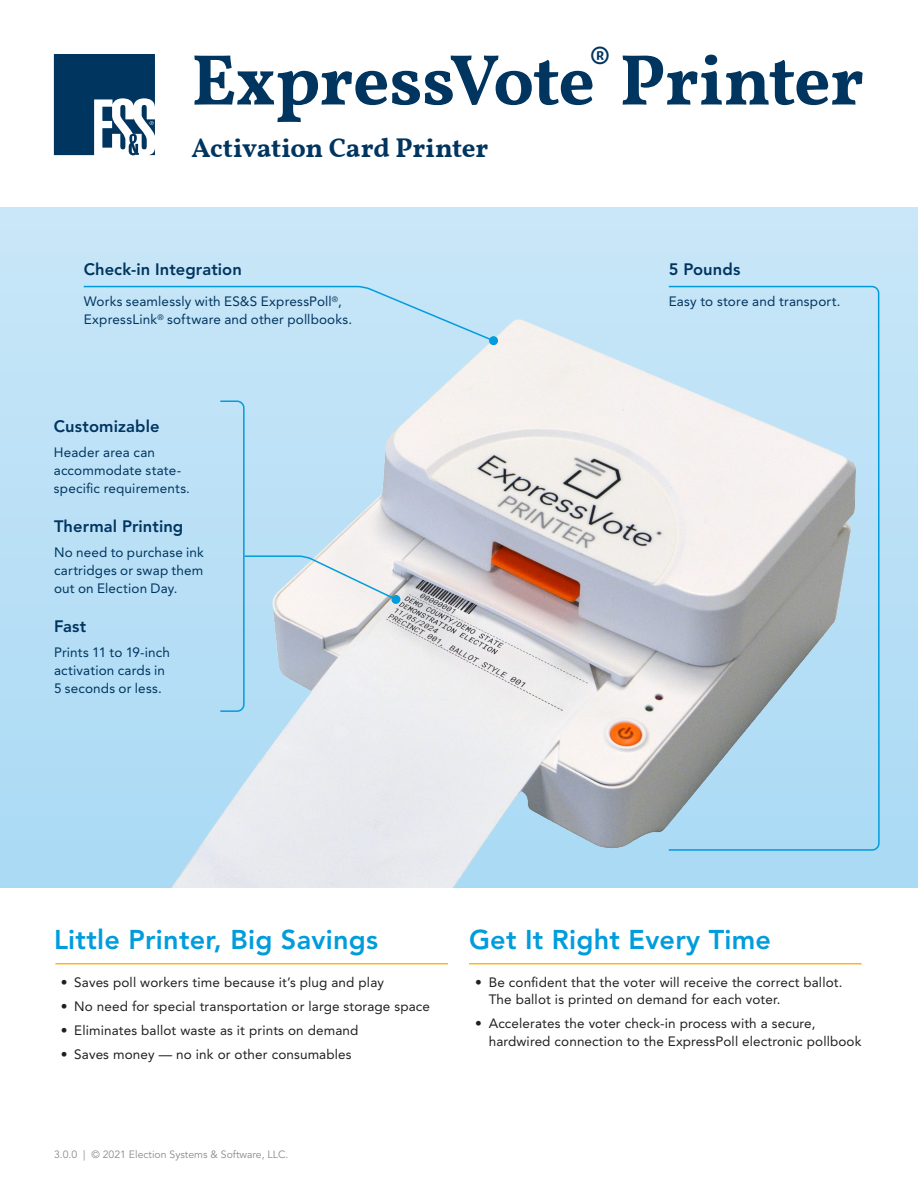
<style>
.page{position:relative;width:918px;height:1188px;background:#fff}
.page>*{position:absolute;margin:0;border:0;box-sizing:border-box;transform-origin:0 0}
.Product_Name{font:700 72px "Vollkorn";letter-spacing:-.015em;color:#003560}
.Subhead{font:800 27px "Avenir LT Std";letter-spacing:.01em;color:#009cdc}
.Product_Subtitle{font:700 27px "Vollkorn";letter-spacing:-.005em;color:#003560}
.Pointer_Label{font:800 16.5px "Avenir LT Std";letter-spacing:.005em;color:#003560}
.t1{font:13.5px/17.2px "Avenir LT Std";letter-spacing:.01em;color:#231f20}
.Pointer_Body{font:13.5px/18px "Avenir LT Std";letter-spacing:.015em;color:#003560}
.t2{font:10.5px "Avenir LT Std";color:#868a8e}
</style>
<div class="page">
<div style="left:0;top:207px;width:918px;height:681px;background:linear-gradient(to bottom,#c9e7f8,#aad9f4)"></div>
<img style="left:146px;top:305px;width:718px;height:583px">
<div style="left:82px;top:285px;width:414px;height:58px;background:#c4e4f7"></div>
<div style="left:489px;top:336px;width:9px;height:9px;background:#009cdc;border-radius:50%"></div>
<div style="left:391px;top:595px;width:9px;height:9px;background:#009cdc;border-radius:50%"></div>
<svg style="left:667px;top:285px;width:213px;height:566px;background:#bdd3df"></svg>
<svg style="left:219px;top:400px;width:179px;height:313px;background:#c7e0ef"></svg>
<hr style="left:55px;top:963px;width:393px;height:1px;background:#fcb61c">
<hr style="left:469px;top:963px;width:393px;height:1px;background:#fcb61c">
<svg style="left:54px;top:54px;width:101px;height:101px"></svg>
<p class="Product_Name" style="left:191px;top:26px;width:674px">ExpressVote<sup>®</sup> Printer</p>
<p class="Product_Subtitle" style="left:191px;top:128px;width:299px">Activation Card Printer</p>
<p class="Pointer_Label" style="left:84px;top:259px;width:160px">Check-in Integration</p>
<p class="Pointer_Body" style="left:84px;top:293px;width:270px">Works seamlessly with ES&amp;S ExpressPoll<sup>®</sup>,<br>ExpressLink<sup>®</sup> software and other pollbooks.</p>
<p class="Pointer_Label" style="left:54px;top:416px;width:107px">Customizable</p>
<p class="Pointer_Body" style="left:54px;top:443px;width:138px">Header area can accommodate state&shy;specific requirements.</p>
<p class="Pointer_Label" style="left:54px;top:517px;width:131px">Thermal Printing</p>
<p class="Pointer_Body" style="left:54px;top:543px;width:152px;text-align:justify">No need to purchase ink cartridges or swap them out on Election Day.</p>
<p class="Pointer_Label" style="left:54px;top:617px;width:34px">Fast</p>
<p class="Pointer_Body" style="left:54px;top:643px;width:118px">Prints 11 to 19-inch activation cards in<br>5 seconds or less.</p>
<p class="Pointer_Label" style="left:669px;top:259px;width:73px">5 Pounds</p>
<p class="Pointer_Body" style="left:669px;top:293px;width:173px">Easy to store and transport.</p>
<p class="Subhead" style="left:54px;top:924px;width:326px">Little Printer, Big Savings</p>
<p class="Subhead" style="left:469px;top:924px;width:303px">Get It Right Every Time</p>
<p class="t1" style="left:61px;top:974px;width:325px">• Saves poll workers time because it’s plug and play</p>
<p class="t1" style="left:61px;top:998px;width:371px">• No need for special transportation or large storage space</p>
<p class="t1" style="left:61px;top:1022px;width:299px">• Eliminates ballot waste as it prints on demand</p>
<p class="t1" style="left:61px;top:1046px;width:292px">• Saves money — no ink or other consumables</p>
<p class="t1" style="left:489px;top:974px;width:355px;text-indent:-14px">• Be confident that the voter will receive the correct ballot.<br>The ballot is printed on demand for each voter.</p>
<p class="t1" style="left:489px;top:1015px;width:374px;text-indent:-14px">• Accelerates the voter check-in process with a secure, hardwired connection to the ExpressPoll electronic pollbook</p>
<p class="t2" style="left:54px;top:1149px;width:236px">3.0.0 | © 2021 Election Systems &amp; Software, LLC.</p>
</div>
